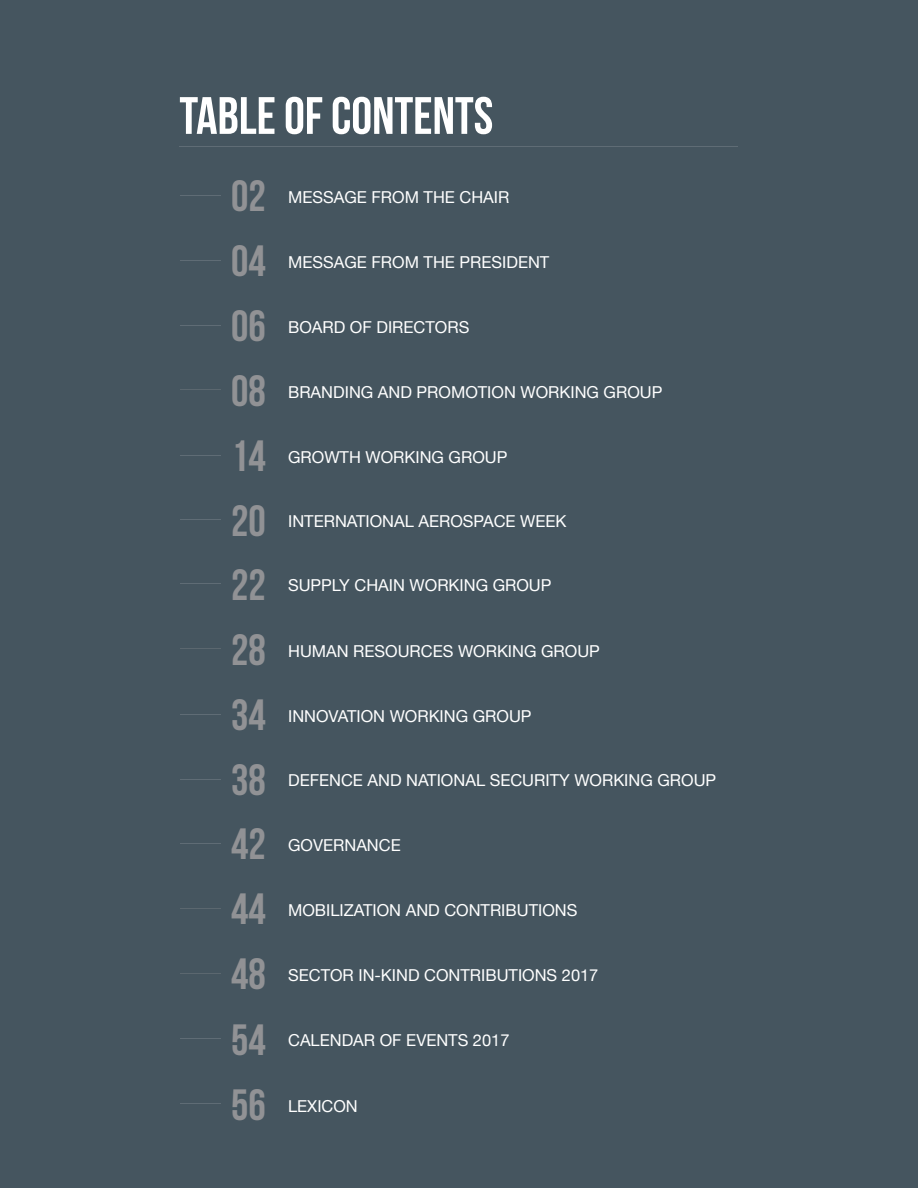
<style>
.page{position:relative;width:918px;height:1188px;background:#45555f}
.page>*{position:absolute;margin:0;border:0;box-sizing:border-box;transform-origin:0 0}
.t1{font:700 52.5px "Bebas Neue";color:#fff}
.t2{font:700 43.8px "Bebas Neue";color:#919295}
.t3{font:16.5px "Helvetica Neue";color:#fff}
</style>
<div class="page">
<hr style="left:180px;top:325px;width:41px;height:1px;background:#9da5ab">
<hr style="left:180px;top:389px;width:41px;height:1px;background:#919295">
<hr style="left:180px;top:260px;width:41px;height:1px;background:#9da5ab">
<hr style="left:180px;top:195px;width:41px;height:1px;background:#9da5ab">
<hr style="left:180px;top:583px;width:41px;height:1px;background:#9da5ab">
<hr style="left:180px;top:648px;width:41px;height:1px;background:#919295">
<hr style="left:180px;top:519px;width:41px;height:1px;background:#9da5ab">
<hr style="left:180px;top:455px;width:41px;height:1px;background:#9da5ab">
<hr style="left:180px;top:843px;width:41px;height:1px;background:#9da5ab">
<hr style="left:180px;top:908px;width:41px;height:1px;background:#919295">
<hr style="left:180px;top:779px;width:41px;height:1px;background:#9da5ab">
<hr style="left:180px;top:714px;width:41px;height:1px;background:#9da5ab">
<hr style="left:180px;top:1103px;width:41px;height:1px;background:#9da5ab">
<hr style="left:180px;top:1038px;width:41px;height:1px;background:#9da5ab">
<hr style="left:179px;top:146px;width:559px;height:1px;background:#9da5ab">
<hr style="left:180px;top:973px;width:41px;height:1px;background:#919295">
<h1 class="t1" style="left:179px;top:87px;width:315px">TABLE OF CONTENTS</h1>
<h2 class="t2" style="left:231px;top:172px;width:36px">02</h2>
<p class="t3" style="left:288px;top:185px;width:223px">MESSAGE FROM THE CHAIR</p>
<h2 class="t2" style="left:231px;top:237px;width:36px">04</h2>
<p class="t3" style="left:288px;top:250px;width:263px">MESSAGE FROM THE PRESIDENT</p>
<h2 class="t2" style="left:231px;top:302px;width:36px">06</h2>
<p class="t3" style="left:288px;top:315px;width:183px">BOARD OF DIRECTORS</p>
<h2 class="t2" style="left:231px;top:367px;width:36px">08</h2>
<p class="t3" style="left:288px;top:380px;width:376px">BRANDING AND PROMOTION WORKING GROUP</p>
<h2 class="t2" style="left:231px;top:432px;width:36px">14</h2>
<p class="t3" style="left:288px;top:445px;width:221px">GROWTH WORKING GROUP</p>
<h2 class="t2" style="left:231px;top:497px;width:36px">20</h2>
<p class="t3" style="left:288px;top:509px;width:280px">INTERNATIONAL AEROSPACE WEEK</p>
<h2 class="t2" style="left:231px;top:561px;width:36px">22</h2>
<p class="t3" style="left:288px;top:574px;width:265px">SUPPLY CHAIN WORKING GROUP</p>
<h2 class="t2" style="left:231px;top:626px;width:36px">28</h2>
<p class="t3" style="left:288px;top:639px;width:313px">HUMAN RESOURCES WORKING GROUP</p>
<h2 class="t2" style="left:231px;top:691px;width:36px">34</h2>
<p class="t3" style="left:288px;top:704px;width:245px">INNOVATION WORKING GROUP</p>
<h2 class="t2" style="left:231px;top:756px;width:36px">38</h2>
<p class="t3" style="left:288px;top:769px;width:430px">DEFENCE AND NATIONAL SECURITY WORKING GROUP</p>
<h2 class="t2" style="left:231px;top:820px;width:36px">42</h2>
<p class="t3" style="left:288px;top:833px;width:114px">GOVERNANCE</p>
<h2 class="t2" style="left:231px;top:885px;width:36px">44</h2>
<p class="t3" style="left:288px;top:898px;width:291px">MOBILIZATION AND CONTRIBUTIONS</p>
<h2 class="t2" style="left:231px;top:950px;width:36px">48</h2>
<p class="t3" style="left:288px;top:963px;width:312px">SECTOR IN-KIND CONTRIBUTIONS 2017</p>
<h2 class="t2" style="left:231px;top:1016px;width:36px">54</h2>
<p class="t3" style="left:288px;top:1029px;width:223px">CALENDAR OF EVENTS 2017</p>
<h2 class="t2" style="left:231px;top:1081px;width:36px">56</h2>
<p class="t3" style="left:288px;top:1094px;width:71px">LEXICON</p>
</div>
